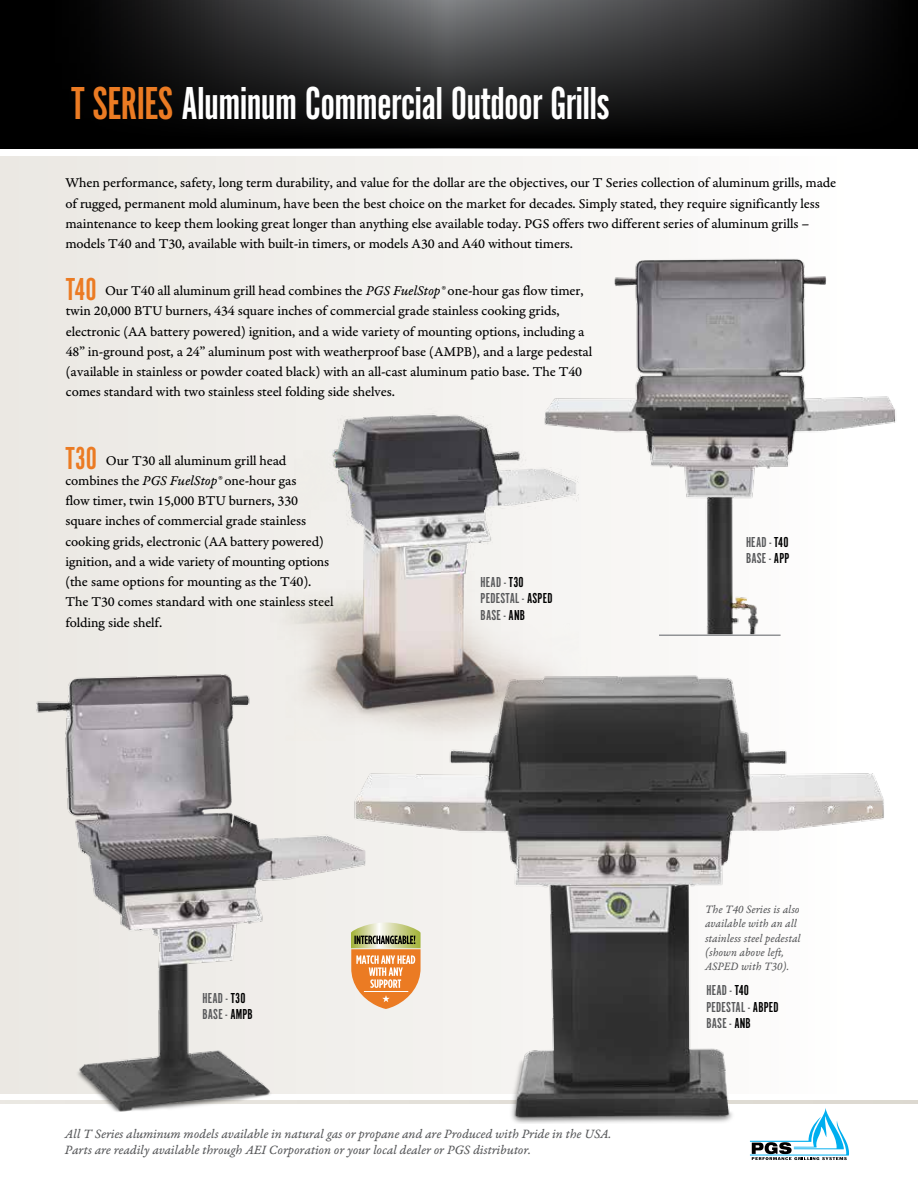
<style>
.page{position:relative;width:918px;height:1188px;background:#fff}
.page>*{position:absolute;margin:0;border:0;box-sizing:border-box;transform-origin:0 0}
.t1{font:48px "Alternate Got No 1 D";letter-spacing:-.015em;color:#fff}
.t2{font:15px/16.5px "Alternate Got No 1 D";letter-spacing:.015em;color:#58595b}
.t3{font:14.25px/20.2px "Garamond Premr Pro Capt";letter-spacing:-.01em;color:#000}
.t4{font:13.5px/16.5px "Garamond Premr Pro It Capt";letter-spacing:-.01em;color:#58595b}
.t5{font:12px/14.2px "Garamond Premr Pro It Capt";color:#58595b;scale:.95 1}
.s1{color:#eb7b23}
.s2{font-family:"Alternate Got No 1 D";font-size:33px;color:#eb7b23}
.s3{font-family:"Garamond Premr Pro It Capt"}
.s4{color:#000}
</style>
<div class="page">
<svg style="left:0;top:0;width:918px;height:148px;background:#1c1c1d"></svg>
<div style="left:0;top:157px;width:918px;height:937px;background:linear-gradient(to right,#eae7e2,#fff)"></div>
<svg style="left:1px;top:1100px;width:917px;height:4px"></svg>
<img style="left:380px;top:741px;width:517px;height:382px">
<img style="left:534px;top:247px;width:374px;height:514px">
<img style="left:5px;top:653px;width:375px;height:459px">
<img style="left:0;top:484px;width:1px;height:642px">
<svg style="left:351px;top:922px;width:70px;height:87px;background:#dcaa76"></svg>
<img style="left:270px;top:392px;width:333px;height:349px">
<hr style="left:659px;top:634px;width:122px;height:2px;background:#919396">
<svg style="left:750px;top:1108px;width:99px;height:52px"></svg>
<h1 class="t1" style="left:71px;top:78px;width:540px"><span class="s1">T SERIES</span> Aluminum Commercial Outdoor Grills</h1>
<p class="t3" style="left:65px;top:173px;width:772px">When performance, safety, long term durability, and value for the dollar are the objectives, our T Series collection of aluminum grills, made of rugged, permanent mold aluminum, have been the best choice on the market for decades. Simply stated, they require significantly less maintenance to keep them looking great longer than anything else available today. PGS offers two different series of aluminum grills – models T40 and T30, available with built-in timers, or models A30 and A40 without timers.</p>
<p class="t3" style="left:66px;top:281px;width:528px"><span class="s2">T40</span> Our T40 all aluminum grill head combines the <span class="s3">PGS FuelStop®</span> one-hour gas flow timer, twin 20,000 BTU burners, 434 square inches of commercial grade stainless cooking grids, electronic (AA battery powered) ignition, and a wide variety of mounting options, including a 48” in-ground post, a 24” aluminum post with weatherproof base (AMPB), and a large pedestal (available in stainless or powder coated black) with an all-cast aluminum patio base. The T40 comes standard with two stainless steel folding side shelves.</p>
<p class="t3" style="left:65px;top:450px;width:270px"><span class="s2">T30</span> Our T30 all aluminum grill head combines the <span class="s3">PGS FuelStop®</span> one-hour gas<br>flow timer, twin 15,000 BTU burners, 330 square inches of commercial grade stainless cooking grids, electronic (AA battery powered) ignition, and a wide variety of mounting options (the same options for mounting as the T40).<br>The T30 comes standard with one stainless steel folding side shelf.</p>
<p class="t2" style="left:481px;top:574px;width:73px">HEAD - <span class="s4">T30<br></span>PEDESTAL - <span class="s4">ASPED<br></span>BASE - <span class="s4">ANB</span></p>
<p class="t2" style="left:746px;top:534px;width:45px">HEAD - <span class="s4">T40<br></span>BASE - <span class="s4">APP</span></p>
<p class="t2" style="left:202px;top:990px;width:52px">HEAD - <span class="s4">T30<br></span>BASE - <span class="s4">AMPB</span></p>
<p class="t4" style="left:65px;top:1126px;width:548px">All T Series aluminum models available in natural gas or propane and are Produced with Pride in the USA.<br>Parts are readily available through AEI Corporation or your local dealer or PGS distributor.</p>
<p class="t5" style="left:705px;top:903px;width:102px">The T40 Series is also available with an all stainless steel pedestal (shown above left,<br>ASPED with T30).</p>
<p class="t2" style="left:706px;top:983px;width:74px">HEAD - <span class="s4">T40<br></span>PEDESTAL - <span class="s4">ABPED<br></span>BASE - <span class="s4">ANB</span></p>
</div>
